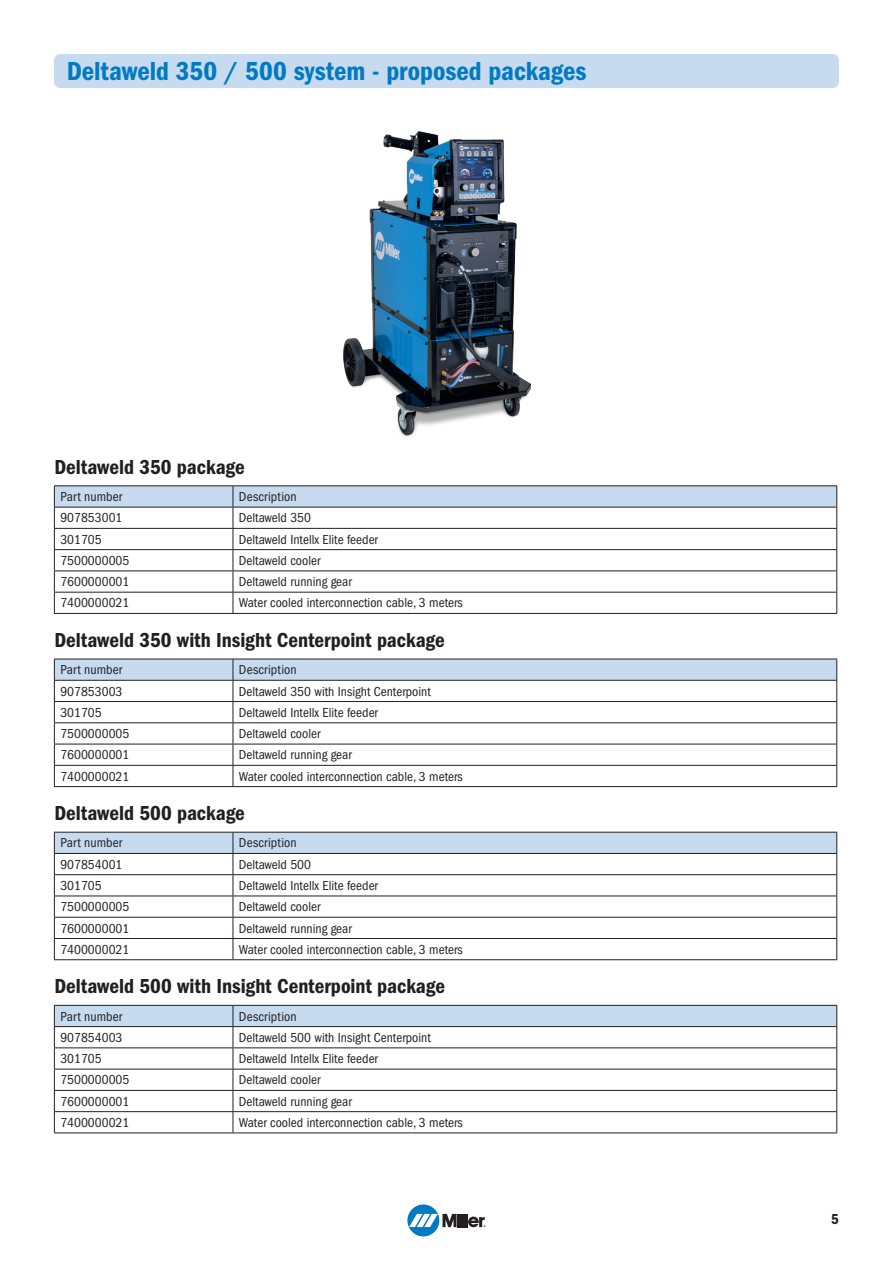
<style>
.page{position:relative;width:893px;height:1263px;background:#fff}
.page>*{position:absolute;margin:0;border:0;box-sizing:border-box;transform-origin:0 0}
.t1{font:27px "ITC Franklin Gothic Std Dm Cd";color:#007ac2}
.t2{font:21px "ITC Franklin Gothic Std Dm Cd";color:#231f20}
.t3{font:15px "ITC Franklin Gothic Std Dm Cd";color:#231f20}
.t4{font:condensed 13.5px "ITC Franklin Gothic Std";color:#231f20}
</style>
<div class="page">
<div style="left:54px;top:54px;width:785px;height:34px;background:#c6daf0;border-radius:6px"></div>
<img style="left:344px;top:131px;width:186px;height:306px">
<hr style="left:54px;top:485px;width:179px;height:1px;background:#231f20">
<hr style="left:233px;top:485px;width:604px;height:1px;background:#231f20">
<svg style="left:54px;top:486px;width:783px;height:127px"></svg>
<hr style="left:54px;top:613px;width:179px;height:1px;background:#231f20">
<hr style="left:233px;top:613px;width:604px;height:1px;background:#231f20">
<svg style="left:54px;top:659px;width:783px;height:127px"></svg>
<hr style="left:54px;top:786px;width:179px;height:1px;background:#231f20">
<hr style="left:233px;top:786px;width:604px;height:1px;background:#231f20">
<svg style="left:54px;top:832px;width:783px;height:127px"></svg>
<hr style="left:54px;top:959px;width:179px;height:1px;background:#231f20">
<hr style="left:233px;top:959px;width:604px;height:1px;background:#231f20">
<svg style="left:54px;top:1005px;width:783px;height:127px"></svg>
<hr style="left:54px;top:1132px;width:179px;height:1px;background:#231f20">
<hr style="left:233px;top:1132px;width:604px;height:1px;background:#231f20">
<div style="left:407px;top:1204px;width:32px;height:32px;background:#007ac2;border-radius:50%"></div>
<svg style="left:409px;top:1214px;width:77px;height:13px"></svg>
<h1 class="t1" style="left:67px;top:56px;width:521px">Deltaweld 350 / 500 system - proposed packages</h1>
<h2 class="t2" style="left:54px;top:455px;width:192px">Deltaweld 350 package</h2>
<p class="t4" style="left:60px;top:489px;width:64px">Part number</p>
<p class="t4" style="left:239px;top:489px;width:59px">Description</p>
<p class="t4" style="left:60px;top:510px;width:64px">907853001</p>
<p class="t4" style="left:239px;top:510px;width:74px">Deltaweld 350</p>
<p class="t4" style="left:60px;top:532px;width:43px">301705</p>
<p class="t4" style="left:239px;top:532px;width:141px">Deltaweld Intellx Elite feeder</p>
<p class="t4" style="left:60px;top:553px;width:70px">7500000005</p>
<p class="t4" style="left:239px;top:553px;width:83px">Deltaweld cooler</p>
<p class="t4" style="left:60px;top:574px;width:70px">7600000001</p>
<p class="t4" style="left:239px;top:574px;width:114px">Deltaweld running gear</p>
<p class="t4" style="left:60px;top:595px;width:70px">7400000021</p>
<p class="t4" style="left:239px;top:595px;width:225px">Water cooled interconnection cable, 3 meters</p>
<h2 class="t2" style="left:54px;top:628px;width:392px">Deltaweld 350 with Insight Centerpoint package</h2>
<p class="t4" style="left:60px;top:662px;width:64px">Part number</p>
<p class="t4" style="left:239px;top:662px;width:59px">Description</p>
<p class="t4" style="left:60px;top:683px;width:64px">907853003</p>
<p class="t4" style="left:239px;top:683px;width:193px">Deltaweld 350 with Insight Centerpoint</p>
<p class="t4" style="left:60px;top:705px;width:43px">301705</p>
<p class="t4" style="left:239px;top:705px;width:141px">Deltaweld Intellx Elite feeder</p>
<p class="t4" style="left:60px;top:726px;width:70px">7500000005</p>
<p class="t4" style="left:239px;top:726px;width:83px">Deltaweld cooler</p>
<p class="t4" style="left:60px;top:747px;width:70px">7600000001</p>
<p class="t4" style="left:239px;top:747px;width:114px">Deltaweld running gear</p>
<p class="t4" style="left:60px;top:768px;width:70px">7400000021</p>
<p class="t4" style="left:239px;top:768px;width:225px">Water cooled interconnection cable, 3 meters</p>
<h2 class="t2" style="left:54px;top:801px;width:192px">Deltaweld 500 package</h2>
<p class="t4" style="left:60px;top:835px;width:64px">Part number</p>
<p class="t4" style="left:239px;top:835px;width:59px">Description</p>
<p class="t4" style="left:60px;top:857px;width:64px">907854001</p>
<p class="t4" style="left:239px;top:857px;width:74px">Deltaweld 500</p>
<p class="t4" style="left:60px;top:878px;width:43px">301705</p>
<p class="t4" style="left:239px;top:878px;width:141px">Deltaweld Intellx Elite feeder</p>
<p class="t4" style="left:60px;top:899px;width:70px">7500000005</p>
<p class="t4" style="left:239px;top:899px;width:83px">Deltaweld cooler</p>
<p class="t4" style="left:60px;top:920px;width:70px">7600000001</p>
<p class="t4" style="left:239px;top:920px;width:114px">Deltaweld running gear</p>
<p class="t4" style="left:60px;top:942px;width:70px">7400000021</p>
<p class="t4" style="left:239px;top:942px;width:225px">Water cooled interconnection cable, 3 meters</p>
<h2 class="t2" style="left:54px;top:974px;width:392px">Deltaweld 500 with Insight Centerpoint package</h2>
<p class="t4" style="left:60px;top:1008px;width:64px">Part number</p>
<p class="t4" style="left:239px;top:1008px;width:59px">Description</p>
<p class="t4" style="left:60px;top:1030px;width:64px">907854003</p>
<p class="t4" style="left:239px;top:1030px;width:193px">Deltaweld 500 with Insight Centerpoint</p>
<p class="t4" style="left:60px;top:1051px;width:43px">301705</p>
<p class="t4" style="left:239px;top:1051px;width:141px">Deltaweld Intellx Elite feeder</p>
<p class="t4" style="left:60px;top:1072px;width:70px">7500000005</p>
<p class="t4" style="left:239px;top:1072px;width:83px">Deltaweld cooler</p>
<p class="t4" style="left:60px;top:1093px;width:70px">7600000001</p>
<p class="t4" style="left:239px;top:1093px;width:114px">Deltaweld running gear</p>
<p class="t4" style="left:60px;top:1115px;width:70px">7400000021</p>
<p class="t4" style="left:239px;top:1115px;width:225px">Water cooled interconnection cable, 3 meters</p>
<p class="t3" style="left:831px;top:1210px;width:9px">5</p>
</div>
